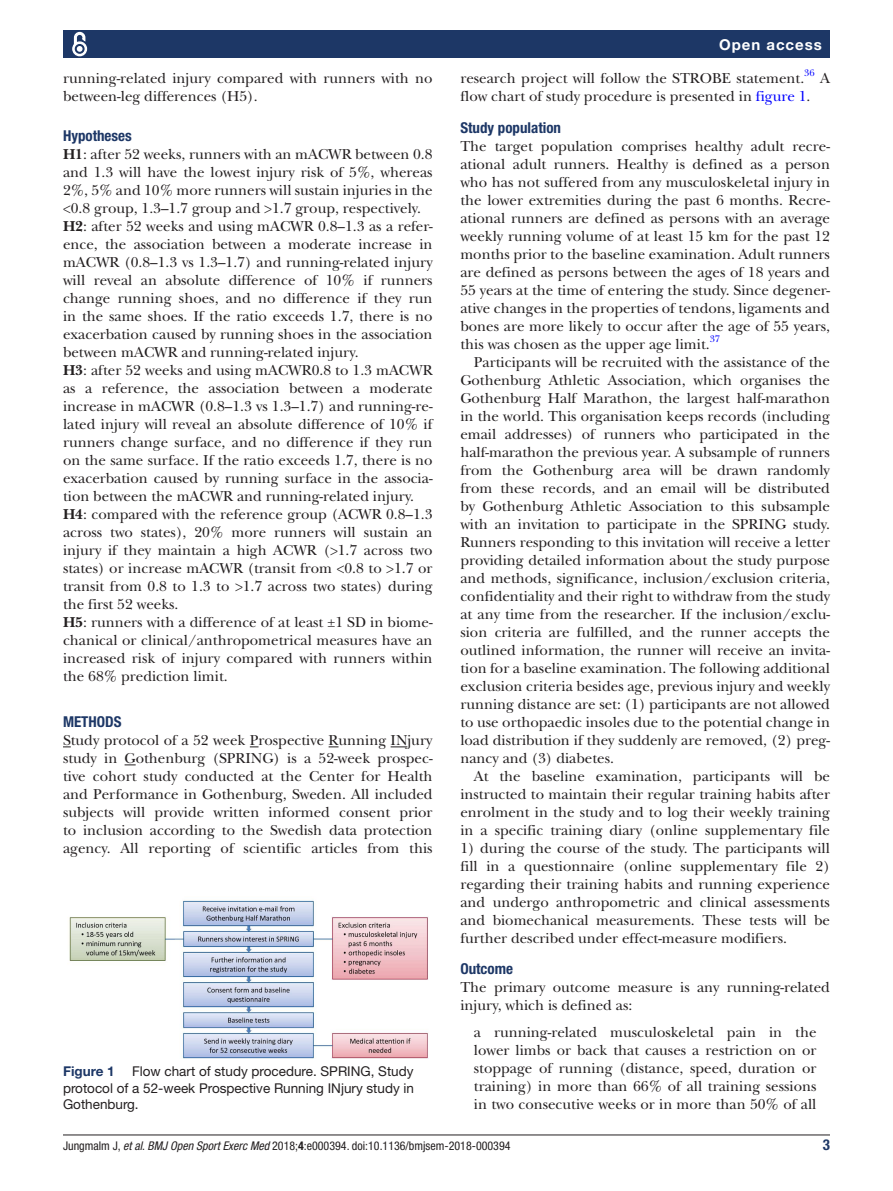
<style>
.page{position:relative;width:893px;height:1191px;background:#fff}
.page>*{position:absolute;margin:0;border:0;box-sizing:border-box;transform-origin:0 0}
.t1{font:15px/18px "New Baskerville";color:#231f20;text-align:justify}
.t2{font:700 condensed 15px "Helvetica Neue LT Std";color:#1d3766}
.t3{font:700 15px "Helvetica Neue LT Std";letter-spacing:.065em;color:#fff}
.t4{font:13.5px/16.5px "Helvetica Neue LT Std";color:#231f20;text-align:justify}
.t5{font:700 13.5px "Helvetica Neue LT Std";color:#1d3766}
.t6{font:condensed 12px "Helvetica Neue LT Std";color:#231f20}
.t7{font:9.9px "New Baskerville";color:#00f}
.s1{font-weight:700}
.s2{color:#00f}
.s3{font-style:italic}
</style>
<div class="page">
<hr style="left:63px;top:1134px;width:767px;height:1px;background:#231f20">
<div style="left:63px;top:31px;width:767px;height:27px;background:#1d3766"></div>
<svg style="left:72px;top:31px;width:16px;height:26px"></svg>
<img style="left:69px;top:900px;width:359px;height:158px">
<svg style="left:391px;top:746px;width:16px;height:1px"></svg>
<p class="t1" style="left:63px;top:69px;width:371px">running-related injury compared with runners with no between-leg differences (H5).</p>
<p class="t2" style="left:63px;top:126px;width:70px">Hypotheses</p>
<p class="t1" style="left:63px;top:145px;width:371px;text-align:left"><span class="s1">H1</span>: after 52 weeks, runners with an mACWR between 0.8 and 1.3 will have the lowest injury risk of 5%, whereas 2%, 5% and 10% more runners will sustain injuries in the &lt;0.8 group, 1.3–1.7 group and &gt;1.7 group, respectively.<br><span class="s1">H2</span>: after 52 weeks and using mACWR 0.8–1.3 as a refer&shy;ence, the association between a moderate increase in mACWR (0.8–1.3 vs 1.3–1.7) and running-related injury will reveal an absolute difference of 10% if runners change running shoes, and no difference if they run in the same shoes. If the ratio exceeds 1.7, there is no exacerbation caused by running shoes in the association between mACWR and running-related injury.<br><span class="s1">H3</span>: after 52 weeks and using mACWR0.8 to 1.3 mACWR as a reference, the association between a moderate increase in mACWR (0.8–1.3 vs 1.3–1.7) and running-re&shy;lated injury will reveal an absolute difference of 10% if runners change surface, and no difference if they run on the same surface. If the ratio exceeds 1.7, there is no exacerbation caused by running surface in the associa&shy;tion between the mACWR and running-related injury.<br><span class="s1">H4</span>: compared with the reference group (ACWR 0.8–1.3 across two states), 20% more runners will sustain an injury if they maintain a high ACWR (&gt;1.7 across two states) or increase mACWR (transit from &lt;0.8 to &gt;1.7 or transit from 0.8 to 1.3 to &gt;1.7 across two states) during the first 52 weeks.<br><span class="s1">H5</span>: runners with a difference of at least ±1 SD in biome&shy;chanical or clinical/anthropometrical measures have an increased risk of injury compared with runners within the 68% prediction limit.</p>
<p class="t2" style="left:63px;top:713px;width:60px">Methods</p>
<p class="t1" style="left:63px;top:731px;width:371px">Study protocol of a 52 week Prospective Running INjury study in Gothenburg (SPRING) is a 52-week prospec&shy;tive cohort study conducted at the Center for Health and Performance in Gothenburg, Sweden. All included subjects will provide written informed consent prior to inclusion according to the Swedish data protection agency. All reporting of scientific articles from this</p>
<p class="t4" style="left:63px;top:1063px;width:353px;text-indent:69px">Flow chart of study procedure. SPRING, Study protocol of a 52-week Prospective Running INjury study in Gothenburg.</p>
<p class="t5" style="left:63px;top:1063px;width:53px">Figure 1</p>
<p class="t3" style="left:719px;top:35px;width:104px">Open access</p>
<p class="t1" style="left:460px;top:69px;width:345px">research project will follow the STROBE statement.</p>
<p class="t7" style="left:804px;top:67px;width:12px">36</p>
<p class="t1" style="left:820px;top:69px;width:11px">A</p>
<p class="t1" style="left:460px;top:87px;width:352px">flow chart of study procedure is presented in <span class="s2">figure 1</span>.</p>
<p class="t2" style="left:460px;top:118px;width:102px">Study population</p>
<p class="t1" style="left:460px;top:137px;width:371px">The target population comprises healthy adult recre&shy;ational adult runners. Healthy is defined as a person who has not suffered from any musculoskeletal injury in the lower extremities during the past 6 months. Recre&shy;ational runners are defined as persons with an average weekly running volume of at least 15 km for the past 12 months prior to the baseline examination. Adult runners are defined as persons between the ages of 18 years and 55 years at the time of entering the study. Since degener&shy;ative changes in the properties of tendons, ligaments and bones are more likely to occur after the age of 55 years, this was chosen as the upper age limit.</p>
<p class="t7" style="left:710px;top:333px;width:12px">37</p>
<p class="t1" style="left:460px;top:353px;width:371px;text-indent:14px">Participants will be recruited with the assistance of the Gothenburg Athletic Association, which organises the Gothenburg Half Marathon, the largest half-marathon in the world. This organisation keeps records (including email addresses) of runners who participated in the half-marathon the previous year. A subsample of runners from the Gothenburg area will be drawn randomly from these records, and an email will be distributed by Gothenburg Athletic Association to this subsample with an invitation to participate in the SPRING study.<br>Runners responding to this invitation will receive a letter providing detailed information about the study purpose and methods, significance, inclusion/exclusion criteria, confidentiality and their right to withdraw from the study at any time from the researcher. If the inclusion/exclu&shy;sion criteria are fulfilled, and the runner accepts the outlined information, the runner will receive an invita&shy;tion for a baseline examination. The following additional exclusion criteria besides age, previous injury and weekly running distance are set: (1) participants are not allowed to use orthopaedic insoles due to the potential change in load distribution if they suddenly are removed, (2) preg&shy;nancy and (3) diabetes.</p>
<p class="t1" style="left:460px;top:767px;width:371px;text-indent:14px">At the baseline examination, participants will be instructed to maintain their regular training habits after enrolment in the study and to log their weekly training in a specific training diary (online supplementary file</p>
<p class="t1" style="left:460px;top:839px;width:371px">1) during the course of the study. The participants will fill in a questionnaire (online supplementary file 2) regarding their training habits and running experience and undergo anthropometric and clinical assessments and biomechanical measurements. These tests will be further described under effect-measure modifiers.</p>
<p class="t2" style="left:460px;top:960px;width:54px">Outcome</p>
<p class="t1" style="left:460px;top:978px;width:371px">The primary outcome measure is any running-related injury, which is defined as:</p>
<p class="t1" style="left:474px;top:1023px;width:344px">a running-related musculoskeletal pain in the lower limbs or back that causes a restriction on or stoppage of running (distance, speed, duration or training) in more than 66% of all training sessions in two consecutive weeks or in more than 50% of all</p>
<p class="t6" style="left:63px;top:1138px;width:449px">Jungmalm J, <span class="s3">et al</span>. <span class="s3">BMJ Open Sport Exerc Med</span> 2018;<span class="s1">4</span>:e000394. doi:10.1136/bmjsem-2018-000394</p>
<p class="t2" style="left:823px;top:1135px;width:9px">3</p>
</div>
